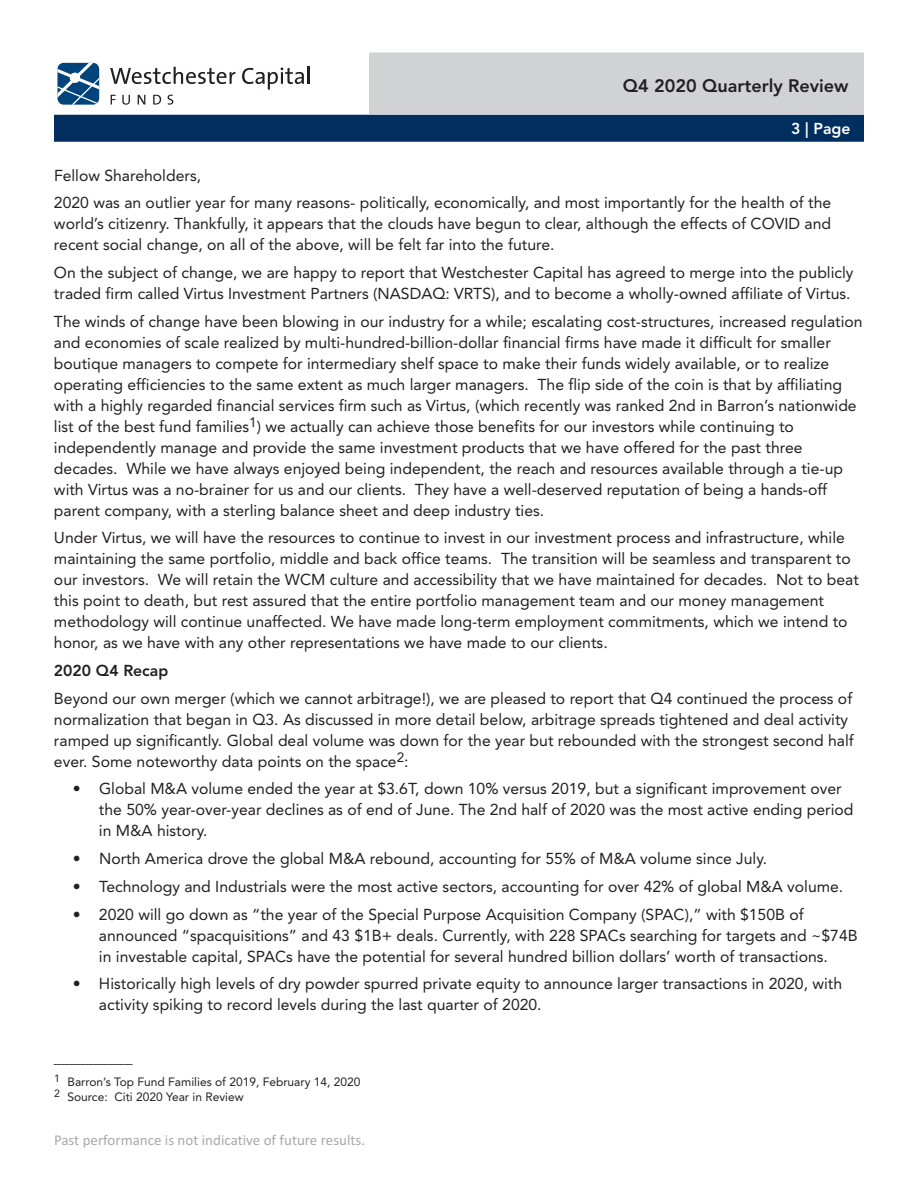
<style>
.page{position:relative;width:918px;height:1188px;background:#fff}
.page>*{position:absolute;margin:0;border:0;box-sizing:border-box;transform-origin:0 0}
.t1{font:800 18px "Avenir LT Std";color:#231f20}
.t2{font:15.75px/21px "Avenir LT Std";color:#231f20}
.t3{font:800 15.75px "Avenir LT Std";color:#231f20}
.t4{font:800 15.75px "Avenir LT Std";color:#fff}
.t5{font:15px "Calibri";color:#a8a9ad}
.t6{font:12px/15px "Avenir LT Std";color:#231f20}
</style>
<div class="page">
<div style="left:54px;top:115px;width:810px;height:27px;background:#002e5e"></div>
<div style="left:369px;top:52px;width:495px;height:62px;background:#d1d2d4"></div>
<svg style="left:110px;top:67px;width:125px;height:17px"></svg>
<svg style="left:242px;top:67px;width:68px;height:23px"></svg>
<svg style="left:111px;top:95px;width:5px;height:10px"></svg>
<svg style="left:122px;top:95px;width:8px;height:10px"></svg>
<svg style="left:138px;top:95px;width:7px;height:10px"></svg>
<svg style="left:153px;top:95px;width:8px;height:10px"></svg>
<svg style="left:168px;top:95px;width:5px;height:10px"></svg>
<svg style="left:57px;top:63px;width:42px;height:42px"></svg>
<p class="t1" style="left:623px;top:79px;width:227px">Q4 2020 Quarterly Review</p>
<p class="t4" style="left:791px;top:122px;width:61px">3 | Page</p>
<p class="t2" style="left:54px;top:163px;width:779px;line-height:27.8px">Fellow Shareholders,<br>2020 was an outlier year for many reasons- politically, economically, and most importantly for the health of the</p>
<p class="t2" style="left:54px;top:215px;width:779px">world’s citizenry. Thankfully, it appears that the clouds have begun to clear, although the effects of COVID and recent social change, on all of the above, will be felt far into the future.</p>
<p class="t2" style="left:54px;top:263px;width:801px">On the subject of change, we are happy to report that Westchester Capital has agreed to merge into the publicly traded firm called Virtus Investment Partners (NASDAQ: VRTS), and to become a wholly-owned affiliate of Virtus.</p>
<p class="t2" style="left:54px;top:312px;width:810px">The winds of change have been blowing in our industry for a while; escalating cost-structures, increased regulation and economies of scale realized by multi-hundred-billion-dollar financial firms have made it difficult for smaller boutique managers to compete for intermediary shelf space to make their funds widely available, or to realize operating efficiencies to the same extent as much larger managers. The flip side of the coin is that by affiliating with a highly regarded financial services firm such as Virtus, (which recently was ranked 2nd in Barron’s nationwide list of the best fund families<sup>1</sup>) we actually can achieve those benefits for our investors while continuing to independently manage and provide the same investment products that we have offered for the past three decades. While we have always enjoyed being independent, the reach and resources available through a tie-up with Virtus was a no-brainer for us and our clients. They have a well-deserved reputation of being a hands-off parent company, with a sterling balance sheet and deep industry ties.</p>
<p class="t2" style="left:54px;top:529px;width:806px">Under Virtus, we will have the resources to continue to invest in our investment process and infrastructure, while maintaining the same portfolio, middle and back office teams. The transition will be seamless and transparent to our investors. We will retain the WCM culture and accessibility that we have maintained for decades. Not to beat this point to death, but rest assured that the entire portfolio management team and our money management methodology will continue unaffected. We have made long-term employment commitments, which we intend to honor, as we have with any other representations we have made to our clients.</p>
<p class="t3" style="left:54px;top:664px;width:116px">2020 Q4 Recap</p>
<p class="t2" style="left:54px;top:689px;width:801px">Beyond our own merger (which we cannot arbitrage!), we are pleased to report that Q4 continued the process of normalization that began in Q3. As discussed in more detail below, arbitrage spreads tightened and deal activity ramped up significantly. Global deal volume was down for the year but rebounded with the strongest second half ever. Some noteworthy data points on the space<sup>2</sup>:</p>
<p class="t2" style="left:99px;top:780px;width:756px;text-indent:-26px">• Global M&amp;A volume ended the year at $3.6T, down 10% versus 2019, but a significant improvement over the 50% year-over-year declines as of end of June. The 2nd half of 2020 was the most active ending period in M&amp;A history.</p>
<p class="t2" style="left:73px;top:850px;width:696px">• North America drove the global M&amp;A rebound, accounting for 55% of M&amp;A volume since July.</p>
<p class="t2" style="left:73px;top:877px;width:772px">• Technology and Industrials were the most active sectors, accounting for over 42% of global M&amp;A volume.</p>
<p class="t2" style="left:99px;top:905px;width:760px;text-indent:-26px">• 2020 will go down as “the year of the Special Purpose Acquisition Company (SPAC),” with $150B of announced “spacquisitions” and 43 $1B+ deals. Currently, with 228 SPACs searching for targets and ~$74B in investable capital, SPACs have the potential for several hundred billion dollars’ worth of transactions.</p>
<p class="t2" style="left:99px;top:975px;width:745px;text-indent:-26px">• Historically high levels of dry powder spurred private equity to announce larger transactions in 2020, with activity spiking to record levels during the last quarter of 2020.</p>
<p class="t2" style="left:54px;top:1048px;width:80px">__________</p>
<p class="t6" style="left:54px;top:1075px;width:308px"><sup>1</sup> Barron’s Top Fund Families of 2019, February 14, 2020<br><sup>2</sup> Source: Citi 2020 Year in Review</p>
<p class="t5" style="left:54px;top:1131px;width:313px">Past performance is not indicative of future results.</p>
</div>
